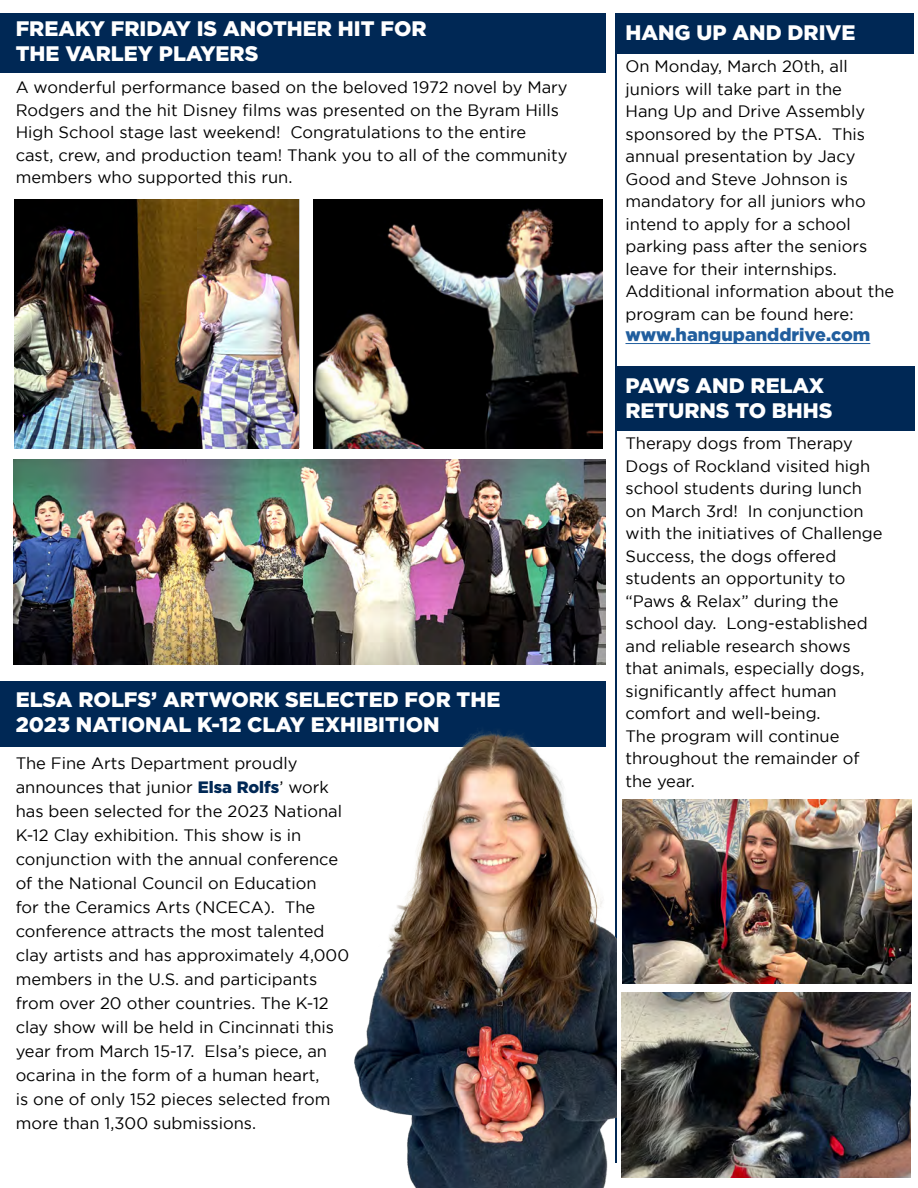
<style>
.page{position:relative;width:918px;height:1188px;background:#fff}
.page>*{position:absolute;margin:0;border:0;box-sizing:border-box;transform-origin:0 0}
.t1{font:900 21px/25.2px "Gotham";color:#fff}
.t2{font:900 18px "Gotham";color:#215e9e}
.t3{font:16.5px/22.5px "Gotham";color:#000}
.s1{font-weight:900;color:#002855}
</style>
<div class="page">
<div style="left:0;top:14px;width:606px;height:59px;background:#002855"></div>
<img style="left:14px;top:459px;width:592px;height:205px">
<img style="left:15px;top:200px;width:284px;height:248px">
<img style="left:314px;top:200px;width:289px;height:248px">
<hr style="left:616px;top:14px;width:1px;height:1149px;background:#002855">
<div style="left:0;top:682px;width:606px;height:65px;background:#002855"></div>
<div style="left:616px;top:14px;width:298px;height:40px;background:#002855"></div>
<img style="left:354px;top:724px;width:262px;height:464px">
<hr style="left:626px;top:343px;width:244px;height:1px;background:#215e9e">
<div style="left:617px;top:366px;width:298px;height:64px;background:#002855"></div>
<img style="left:621px;top:993px;width:289px;height:185px">
<img style="left:622px;top:799px;width:290px;height:185px">
<p class="t1" style="left:16px;top:15px;width:412px">FREAKY FRIDAY IS ANOTHER HIT FOR<br>THE VARLEY PLAYERS</p>
<p class="t3" style="left:16px;top:76px;width:554px">A wonderful performance based on the beloved 1972 novel by Mary Rodgers and the hit Disney films was presented on the Byram Hills High School stage last weekend! Congratulations to the entire cast, crew, and production team! Thank you to all of the community members who supported this run.</p>
<p class="t1" style="left:16px;top:686px;width:486px">ELSA ROLFS’ ARTWORK SELECTED FOR THE<br>2023 NATIONAL K-12 CLAY EXHIBITION</p>
<p class="t3" style="left:16px;top:751px;width:335px;line-height:24px">The Fine Arts Department proudly announces that junior <span class="s1">Elsa Rolfs</span>’ work has been selected for the 2023 National K-12 Clay exhibition. This show is in conjunction with the annual conference of the National Council on Education<br>for the Ceramics Arts (NCECA). The conference attracts the most talented clay artists and has approximately 4,000 members in the U.S. and participants from over 20 other countries. The K-12 clay show will be held in Cincinnati this year from March 15-17. Elsa’s piece, an ocarina in the form of a human heart,<br>is one of only 152 pieces selected from more than 1,300 submissions.</p>
<p class="t1" style="left:626px;top:19px;width:232px">HANG UP AND DRIVE</p>
<p class="t3" style="left:626px;top:55px;width:270px">On Monday, March 20th, all juniors will take part in the<br>Hang Up and Drive Assembly sponsored by the PTSA. This annual presentation by Jacy<br>Good and Steve Johnson is mandatory for all juniors who intend to apply for a school parking pass after the seniors leave for their internships.<br>Additional information about the program can be found here:</p>
<p class="t2" style="left:626px;top:324px;width:246px">www.hangupanddrive.com</p>
<p class="t1" style="left:626px;top:372px;width:209px">PAWS AND RELAX<br>RETURNS TO BHHS</p>
<p class="t3" style="left:626px;top:432px;width:259px">Therapy dogs from Therapy<br>Dogs of Rockland visited high school students during lunch on March 3rd! In conjunction with the initiatives of Challenge<br>Success, the dogs offered students an opportunity to “Paws &amp; Relax” during the school day. Long-established and reliable research shows that animals, especially dogs, significantly affect human comfort and well-being.<br>The program will continue throughout the remainder of the year.</p>
</div>
